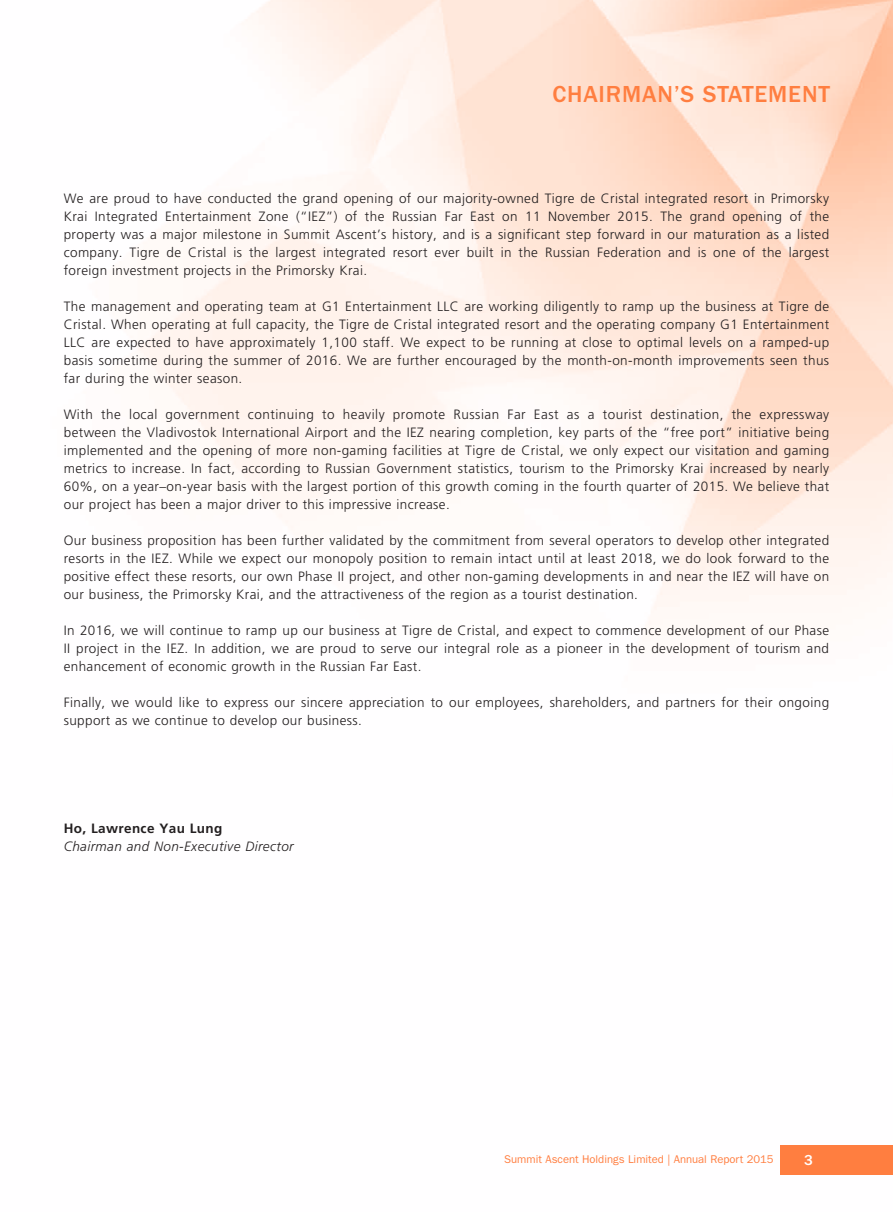
<style>
.page{position:relative;width:893px;height:1212px;background:#fff}
.page>*{position:absolute;margin:0;border:0;box-sizing:border-box;transform-origin:0 0}
.t1{font:500 24px "ITC Franklin Gothic Std";letter-spacing:.035em;color:#ff7e40}
.t2{font:500 15px "ITC Franklin Gothic Std";color:#fff}
.t3{font:300 13.5px/18px "Frutiger LT Std";letter-spacing:.03em;color:#231f20;text-align:justify}
.t4{font:italic 300 13.5px "Frutiger LT Std";letter-spacing:.03em;color:#231f20}
.t5{font:700 13.5px "Frutiger LT Std";letter-spacing:.03em;color:#231f20}
.t6{font:11.25px "ITC Franklin Gothic Std";color:#ff7e40}
</style>
<div class="page">
<img style="left:138px;top:0;width:755px;height:624px">
<div style="left:780px;top:1145px;width:113px;height:30px;background:#ff7e40"></div>
<h1 class="t1" style="left:552px;top:81px;width:279px">CHAIRMAN’S STATEMENT</h1>
<p class="t3" style="left:64px;top:189px;width:767px">We are proud to have conducted the grand opening of our majority-owned Tigre de Cristal integrated resort in Primorsky Krai Integrated Entertainment Zone (“IEZ”) of the Russian Far East on 11 November 2015. The grand opening of the property was a major milestone in Summit Ascent’s history, and is a significant step forward in our maturation as a listed company. Tigre de Cristal is the largest integrated resort ever built in the Russian Federation and is one of the largest foreign investment projects in the Primorsky Krai.</p>
<p class="t3" style="left:64px;top:297px;width:767px">The management and operating team at G1 Entertainment LLC are working diligently to ramp up the business at Tigre de Cristal. When operating at full capacity, the Tigre de Cristal integrated resort and the operating company G1 Entertainment LLC are expected to have approximately 1,100 staff. We expect to be running at close to optimal levels on a ramped-up basis sometime during the summer of 2016. We are further encouraged by the month-on-month improvements seen thus far during the winter season.</p>
<p class="t3" style="left:64px;top:405px;width:767px">With the local government continuing to heavily promote Russian Far East as a tourist destination, the expressway between the Vladivostok International Airport and the IEZ nearing completion, key parts of the “free port” initiative being implemented and the opening of more non-gaming facilities at Tigre de Cristal, we only expect our visitation and gaming metrics to increase. In fact, according to Russian Government statistics, tourism to the Primorsky Krai increased by nearly 60%, on a year–on-year basis with the largest portion of this growth coming in the fourth quarter of 2015. We believe that our project has been a major driver to this impressive increase.</p>
<p class="t3" style="left:64px;top:531px;width:767px">Our business proposition has been further validated by the commitment from several operators to develop other integrated resorts in the IEZ. While we expect our monopoly position to remain intact until at least 2018, we do look forward to the positive effect these resorts, our own Phase II project, and other non-gaming developments in and near the IEZ will have on our business, the Primorsky Krai, and the attractiveness of the region as a tourist destination.</p>
<p class="t3" style="left:64px;top:621px;width:767px">In 2016, we will continue to ramp up our business at Tigre de Cristal, and expect to commence development of our Phase II project in the IEZ. In addition, we are proud to serve our integral role as a pioneer in the development of tourism and enhancement of economic growth in the Russian Far East.</p>
<p class="t3" style="left:64px;top:693px;width:767px">Finally, we would like to express our sincere appreciation to our employees, shareholders, and partners for their ongoing support as we continue to develop our business.</p>
<p class="t5" style="left:64px;top:820px;width:160px">Ho, Lawrence Yau Lung</p>
<p class="t4" style="left:64px;top:838px;width:231px">Chairman and Non-Executive Director</p>
<p class="t6" style="left:504px;top:1153px;width:271px">Summit Ascent Holdings Limited | Annual Report 2015</p>
<p class="t2" style="left:804px;top:1151px;width:10px">3</p>
</div>
